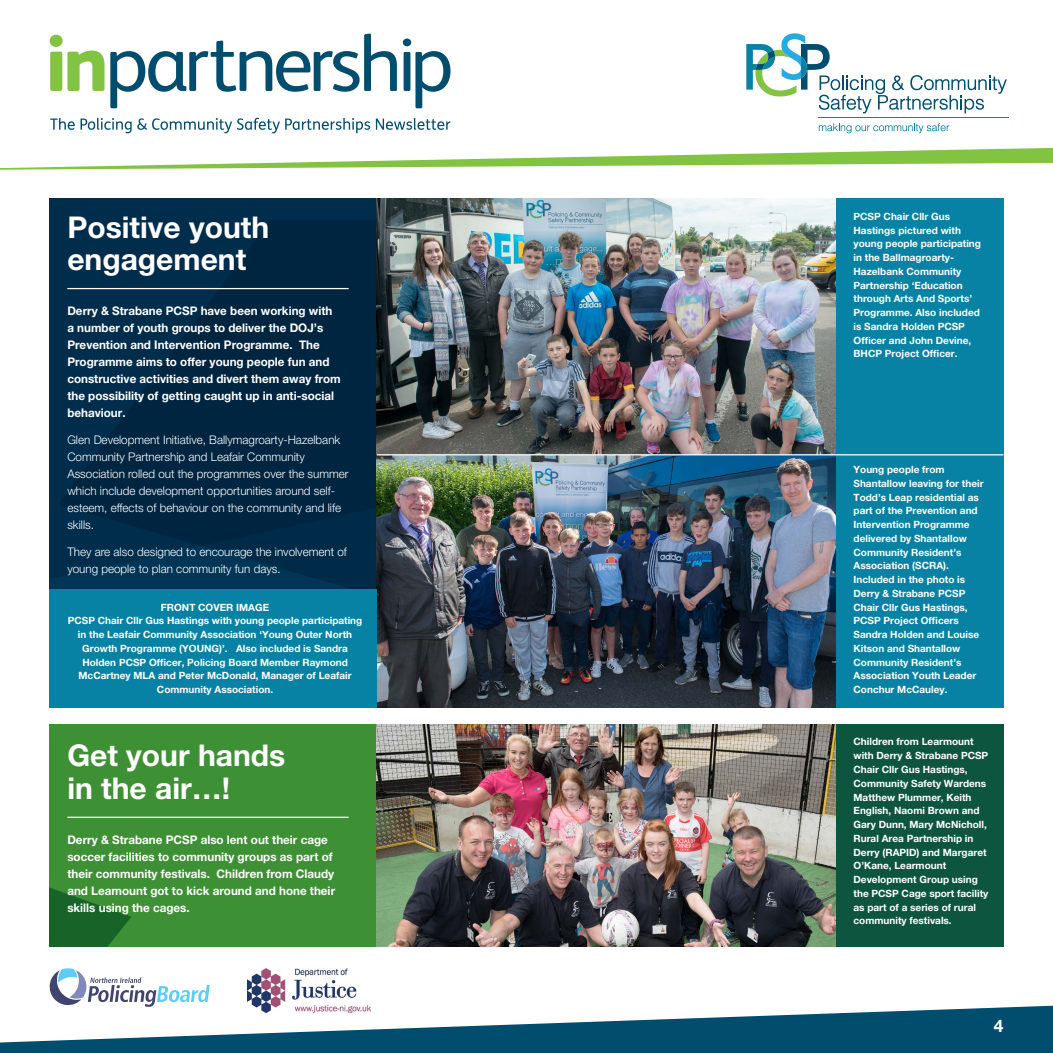
<style>
.page{position:relative;width:1053px;height:1053px;background:#fff}
.page>*{position:absolute;margin:0;border:0;box-sizing:border-box;transform-origin:0 0}
.t1{font:700 30px/32.5px "Helvetica Neue LT Pro";color:#fff}
.t2{font:700 17.38px "Helvetica Neue LT Pro";color:#fff}
.t3{font:700 11.88px/16.9px "Helvetica Neue LT Pro";color:#fff}
.t4{font:300 11.88px/16.9px "Helvetica Neue LT Pro";color:#fff}
.t5{font:700 10px/13.8px "Helvetica Neue LT Pro";color:#fff}
</style>
<div class="page">
<svg style="left:0;top:1005px;width:1052px;height:47px;fill:#004d6d"></svg>
<svg style="left:7px;top:33px;width:1045px;height:135px"></svg>
<svg style="left:818px;top:123px;width:131px;height:10px"></svg>
<hr style="left:818px;top:117px;width:190px;height:1px;background:#0782a4">
<svg style="left:746px;top:33px;width:260px;height:80px"></svg>
<svg style="left:50px;top:35px;width:54px;height:56px"></svg>
<svg style="left:110px;top:34px;width:287px;height:74px"></svg>
<svg style="left:403px;top:39px;width:47px;height:69px"></svg>
<svg style="left:50px;top:118px;width:320px;height:15px"></svg>
<svg style="left:376px;top:118px;width:74px;height:12px"></svg>
<svg style="left:49px;top:968px;width:161px;height:38px"></svg>
<img style="left:248px;top:968px;width:122px;height:44px">
<div style="left:50px;top:198px;width:327px;height:391px;background:#002d4c"></div>
<svg style="left:58px;top:220px;width:319px;height:369px;background:#002846"></svg>
<hr style="left:67px;top:288px;width:281px;height:1px;background:#fff">
<img style="left:377px;top:198px;width:458px;height:509px">
<div style="left:50px;top:589px;width:327px;height:118px;background:#0782a4"></div>
<div style="left:835px;top:452px;width:168px;height:255px;background:#0782a4"></div>
<div style="left:835px;top:198px;width:168px;height:257px;background:#0782a4"></div>
<div style="left:835px;top:724px;width:168px;height:222px;background:#0e553f"></div>
<div style="left:50px;top:724px;width:327px;height:222px;background:#3e9034"></div>
<svg style="left:50px;top:766px;width:81px;height:180px;background:#368632"></svg>
<hr style="left:67px;top:816px;width:281px;height:1px;background:#fff">
<hr style="left:377px;top:454px;width:626px;height:1px;background:#fff">
<img style="left:377px;top:724px;width:458px;height:222px">
<h1 class="t1" style="left:67px;top:210px;width:203px">Positive youth engagement</h1>
<p class="t3" style="left:67px;top:302px;width:275px">Derry &amp; Strabane PCSP have been working with a number of youth groups to deliver the DOJ’s Prevention and Intervention Programme. The Programme aims to offer young people fun and constructive activities and divert them away from the possibility of getting caught up in anti-social behaviour.</p>
<p class="t4" style="left:67px;top:431px;width:283px">Glen Development Initiative, Ballymagroarty-Hazelbank Community Partnership and Leafair Community Association rolled out the programmes over the summer which include development opportunities around self&shy;esteem, effects of behaviour on the community and life skills.</p>
<p class="t4" style="left:67px;top:543px;width:281px">They are also designed to encourage the involvement of young people to plan community fun days.</p>
<p class="t5" style="left:68px;top:600px;width:296px;text-align:center">FRONT COVER IMAGE<br>PCSP Chair Cllr Gus Hastings with young people participating in the Leafair Community Association ‘Young Outer North Growth Programme (YOUNG)’. Also included is Sandra Holden PCSP Officer, Policing Board Member Raymond McCartney MLA and Peter McDonald, Manager of Leafair Community Association.</p>
<h1 class="t1" style="left:67px;top:738px;width:219px">Get your hands in the air…!</h1>
<p class="t3" style="left:67px;top:831px;width:269px">Derry &amp; Strabane PCSP also lent out their cage soccer facilities to community groups as part of their community festivals. Children from Claudy and Leamount got to kick around and hone their skills using the cages.</p>
<p class="t5" style="left:853px;top:209px;width:129px">PCSP Chair Cllr Gus<br>Hastings pictured with young people participating in the Ballmagroarty-<br>Hazelbank Community<br>Partnership ‘Education through Arts And Sports’<br>Programme. Also included is Sandra Holden PCSP<br>Officer and John Devine,<br>BHCP Project Officer.</p>
<p class="t5" style="left:853px;top:462px;width:131px">Young people from<br>Shantallow leaving for their<br>Todd’s Leap residential as part of the Prevention and<br>Intervention Programme delivered by Shantallow<br>Community Resident’s<br>Association (SCRA).<br>Included in the photo is<br>Derry &amp; Strabane PCSP<br>Chair Cllr Gus Hastings,<br>PCSP Project Officers<br>Sandra Holden and Louise<br>Kitson and Shantallow<br>Community Resident’s<br>Association Youth Leader<br>Conchur McCauley.</p>
<p class="t5" style="left:853px;top:734px;width:136px">Children from Learmount with Derry &amp; Strabane PCSP<br>Chair Cllr Gus Hastings,<br>Community Safety Wardens<br>Matthew Plummer, Keith<br>English, Naomi Brown and<br>Gary Dunn, Mary McNicholl,<br>Rural Area Partnership in<br>Derry (RAPID) and Margaret<br>O’Kane, Learmount<br>Development Group using the PCSP Cage sport facility as part of a series of rural community festivals.</p>
<h2 class="t2" style="left:993px;top:1015px;width:11px">4</h2>
</div>
